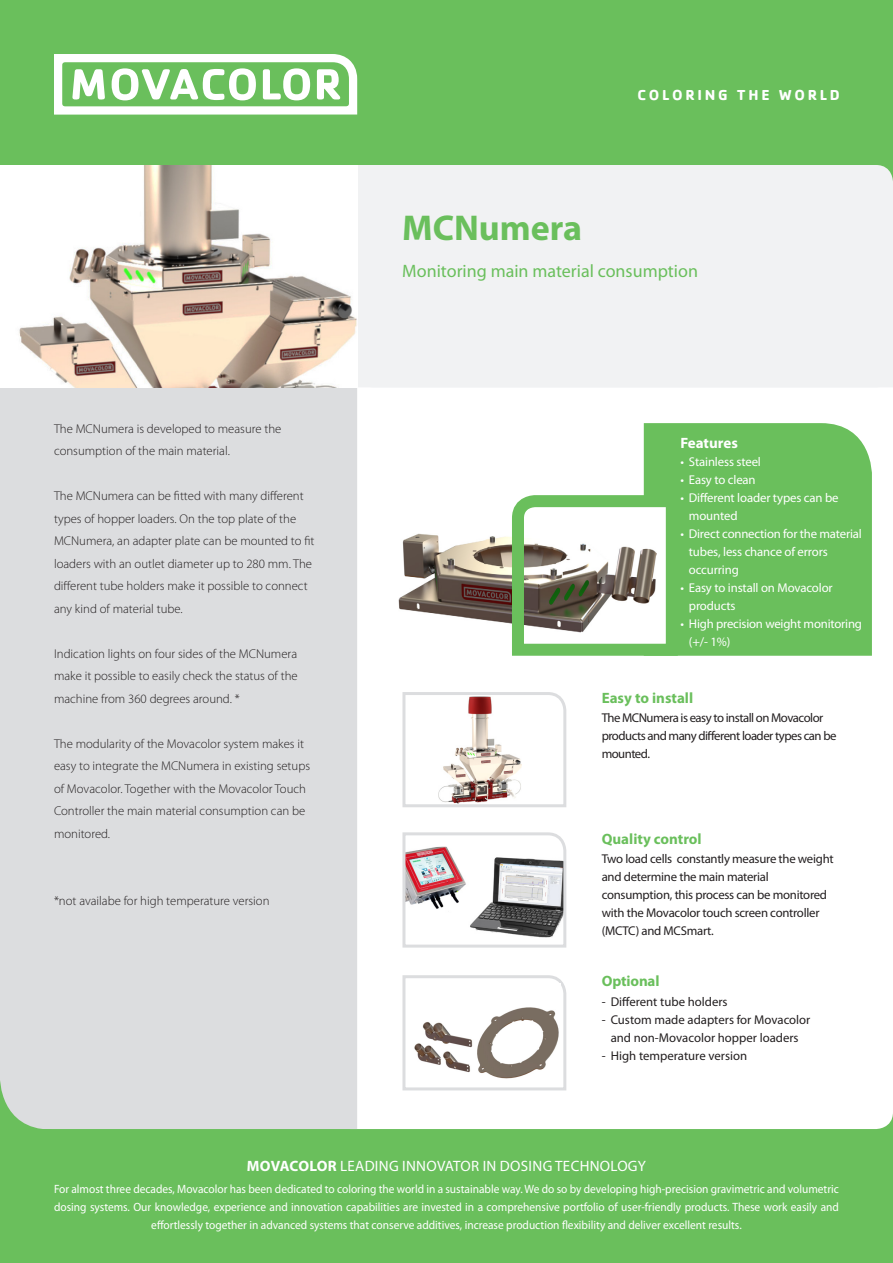
<style>
.page{position:relative;width:893px;height:1263px;background:#fff}
.page>*{position:absolute;margin:0;border:0;box-sizing:border-box;transform-origin:0 0}
.t1{font:700 36px "Myriad Pro";color:#6abf5c}
.t2{font:18px "Myriad Pro";color:#6abf5c}
.t3{font:15px "Myriad Pro";letter-spacing:.02em;color:#fff}
.t4{font:700 15px "Myriad Pro";color:#6abf5c}
.t5{font:700 15px "Cachet Std";letter-spacing:.18em;color:#fff}
.t6{font:700 15px "Myriad Pro";color:#fff}
.t7{font:300 12.75px/22.5px "Myriad Pro";color:#231f20}
.t8{font:12.75px/18px "Myriad Pro";letter-spacing:-.01em;color:#fff}
.t9{font:12.75px/18px "Myriad Pro";letter-spacing:-.02em;color:#231f20}
.t10{font:12.75px/18px "Myriad Pro";color:#231f20;text-align:center}
.t11{font:12.75px/18px "Myriad Pro";letter-spacing:-.04em;color:#231f20}
.t12{font:12px/18px "Myriad Pro";color:#fff;text-align:center;scale:.95 1}
.s1{font-weight:700}
</style>
<div class="page">
<div style="left:0;top:0;width:893px;height:165px;background:#6abf5c"></div>
<div style="left:0;top:1077px;width:893px;height:186px;background:#6abf5c"></div>
<div style="left:334px;top:1055px;width:559px;height:74px;background:#fff;border-radius:17px"></div>
<div style="left:644px;top:423px;width:228px;height:233px;background:#6abf5c"></div>
<div style="left:0;top:388px;width:357px;height:741px;background:#dcdddf"></div>
<div style="left:358px;top:165px;width:535px;height:222px;background:#f1f2f3"></div>
<svg style="left:0;top:1078px;width:51px;height:51px"></svg>
<svg style="left:402px;top:975px;width:165px;height:116px"></svg>
<svg style="left:402px;top:692px;width:165px;height:115px"></svg>
<svg style="left:402px;top:832px;width:165px;height:116px"></svg>
<svg style="left:0;top:54px;width:357px;height:111px"></svg>
<img style="left:438px;top:696px;width:84px;height:107px">
<img style="left:399px;top:533px;width:107px;height:90px">
<svg style="left:506px;top:489px;width:178px;height:167px"></svg>
<img style="left:19px;top:165px;width:338px;height:223px">
<img style="left:408px;top:984px;width:153px;height:101px">
<p class="t5" style="left:638px;top:85px;width:204px">COLORING THE WORLD</p>
<p class="t7" style="left:54px;top:417px;width:229px">The MCNumera is developed to measure the</p>
<p class="t7" style="left:54px;top:440px;width:177px">consumption of the main material.</p>
<p class="t7" style="left:54px;top:485px;width:262px">The MCNumera can be fitted with many different types of hopper loaders. On the top plate of the MCNumera, an adapter plate can be mounted to fit loaders with an outlet diameter up to 280 mm. The different tube holders make it possible to connect any kind of material tube.</p>
<p class="t7" style="left:54px;top:642px;width:245px;text-align:justify">Indication lights on four sides of the MCNumera make it possible to easily check the status of the machine from 360 degrees around. *</p>
<p class="t7" style="left:54px;top:732px;width:258px">The modularity of the Movacolor system makes it easy to integrate the MCNumera in existing setups of Movacolor. Together with the Movacolor Touch Controller the main material consumption can be monitored.</p>
<p class="t7" style="left:54px;top:890px;width:217px">*not availabe for high temperature version</p>
<p class="t1" style="left:402px;top:207px;width:181px">MCNumera</p>
<p class="t2" style="left:402px;top:261px;width:297px">Monitoring main material consumption</p>
<p class="t6" style="left:680px;top:434px;width:59px">Features</p>
<p class="t8" style="left:680px;top:453px;width:82px">• Stainless steel</p>
<p class="t8" style="left:680px;top:471px;width:77px">• Easy to clean</p>
<p class="t8" style="left:689px;top:489px;width:151px;text-indent:-9px">• Different loader types can be mounted</p>
<p class="t8" style="left:689px;top:525px;width:174px;text-indent:-9px">• Direct connection for the material tubes, less chance of errors</p>
<p class="t8" style="left:689px;top:561px;width:51px">occurring</p>
<p class="t8" style="left:680px;top:579px;width:154px">• Easy to install on Movacolor</p>
<p class="t8" style="left:689px;top:597px;width:48px">products</p>
<p class="t8" style="left:689px;top:615px;width:175px;text-indent:-9px">• High precision weight monitoring (+/- 1%)</p>
<p class="t4" style="left:602px;top:690px;width:93px">Easy to install</p>
<p class="t11" style="left:602px;top:709px;width:236px">The MCNumera is easy to install on Movacolor products and many different loader types can be mounted.</p>
<p class="t4" style="left:602px;top:830px;width:102px">Quality control</p>
<p class="t9" style="left:602px;top:850px;width:233px">Two load cells constantly measure the weight and determine the main material</p>
<p class="t9" style="left:602px;top:886px;width:227px">consumption, this process can be monitored with the Movacolor touch screen controller (MCTC) and MCSmart.</p>
<p class="t4" style="left:602px;top:973px;width:59px">Optional</p>
<p class="t10" style="left:602px;top:993px;width:127px">- Different tube holders</p>
<p class="t10" style="left:602px;top:1011px;width:210px">- Custom made adapters for Movacolor and non-Movacolor hopper loaders</p>
<p class="t10" style="left:602px;top:1047px;width:147px">- High temperature version</p>
<p class="t3" style="left:247px;top:1158px;width:401px"><span class="s1">MOVACOLOR</span> LEADING INNOVATOR IN DOSING TECHNOLOGY</p>
<p class="t12" style="left:54px;top:1180px;width:828px">For almost three decades, Movacolor has been dedicated to coloring the world in a sustainable way. We do so by developing high-precision gravimetric and volumetric dosing systems. Our knowledge, experience and innovation capabilities are invested in a comprehensive portfolio of user-friendly products. These work easily and effortlessly together in advanced systems that conserve additives, increase production flexibility and deliver excellent results.</p>
</div>
